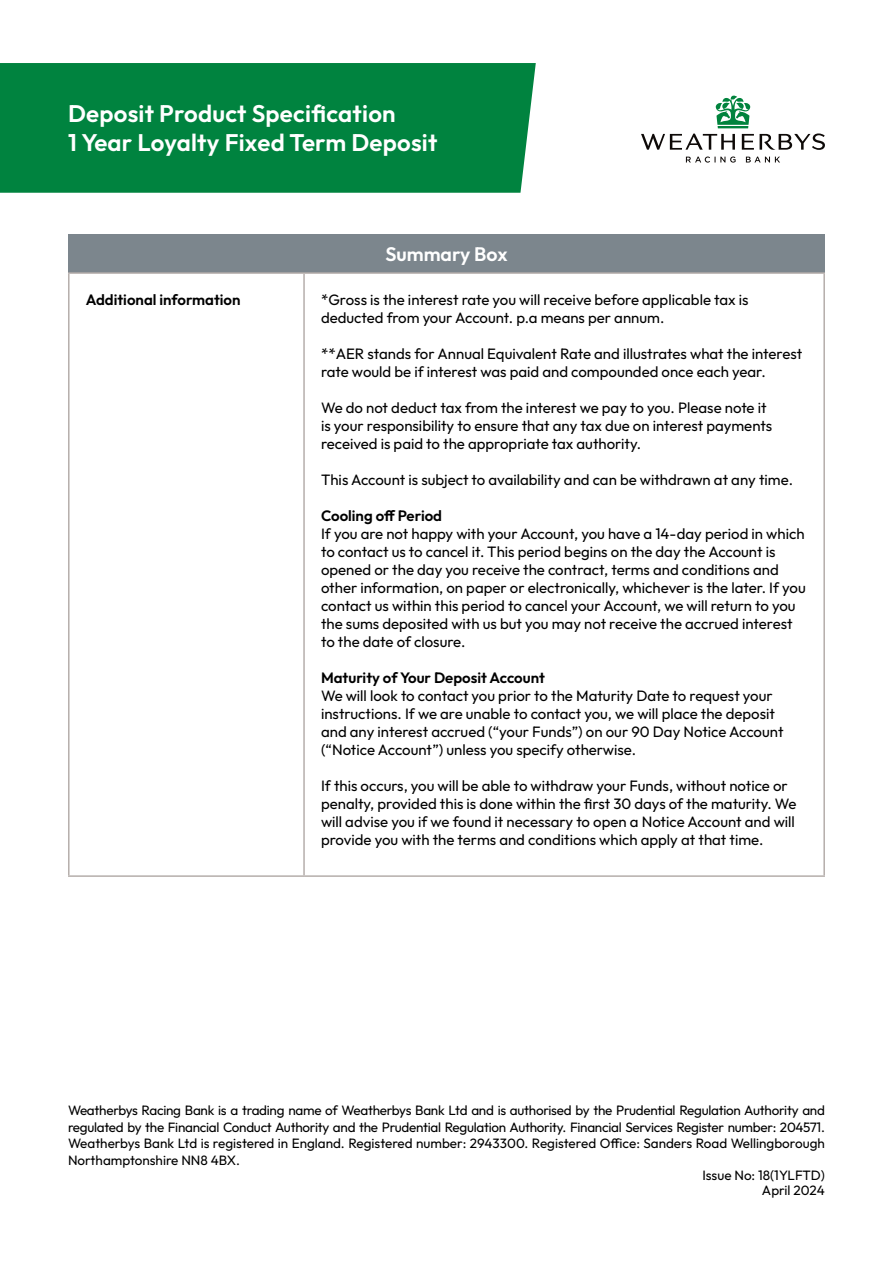
<style>
.page{position:relative;width:893px;height:1263px;background:#fff}
.page>*{position:absolute;margin:0;border:0;box-sizing:border-box;transform-origin:0 0}
.t1{font:600 24px/28.8px "Outfit";letter-spacing:.01em;color:#fff}
.t2{font:600 19.5px "Outfit";color:#fff}
.t3{font:15px/18px "Outfit";color:#000}
.t4{font:600 15px "Outfit";color:#000}
.t5{font:13.5px/16.5px "Outfit";color:#000;text-align:justify}
</style>
<div class="page">
<div style="left:68px;top:234px;width:757px;height:38px;background:#7c868d"></div>
<hr style="left:68px;top:272px;width:236px;height:2px;background:#b5aeab">
<hr style="left:68px;top:274px;width:2px;height:601px;background:#b5aeab">
<hr style="left:304px;top:272px;width:521px;height:2px;background:#b5aeab">
<hr style="left:303px;top:274px;width:2px;height:601px;background:#b5aeab">
<hr style="left:823px;top:274px;width:2px;height:601px;background:#b5aeab">
<hr style="left:68px;top:875px;width:236px;height:2px;background:#b5aeab">
<hr style="left:304px;top:875px;width:521px;height:2px;background:#b5aeab">
<svg style="left:686px;top:157px;width:94px;height:6px"></svg>
<hr style="left:718px;top:126px;width:30px;height:2px;background:#00833d">
<svg style="left:716px;top:96px;width:34px;height:29px"></svg>
<svg style="left:641px;top:133px;width:184px;height:17px"></svg>
<div style="left:0;top:63px;width:536px;height:130px;background:#00833f"></div>
<h1 class="t1" style="left:68px;top:99px;width:371px">Deposit Product Specification<br>1 Year Loyalty Fixed Term Deposit</h1>
<h2 class="t2" style="left:385px;top:243px;width:124px">Summary Box</h2>
<p class="t4" style="left:86px;top:291px;width:156px">Additional information</p>
<p class="t3" style="left:321px;top:291px;width:429px">*Gross is the interest rate you will receive before applicable tax is deducted from your Account. p.a means per annum.</p>
<p class="t3" style="left:321px;top:345px;width:483px">**AER stands for Annual Equivalent Rate and illustrates what the interest rate would be if interest was paid and compounded once each year.</p>
<p class="t3" style="left:321px;top:399px;width:453px">We do not deduct tax from the interest we pay to you. Please note it is your responsibility to ensure that any tax due on interest payments received is paid to the appropriate tax authority.</p>
<p class="t3" style="left:321px;top:471px;width:474px">This Account is subject to availability and can be withdrawn at any time.</p>
<p class="t4" style="left:321px;top:507px;width:123px">Cooling off Period</p>
<p class="t3" style="left:321px;top:525px;width:486px">If you are not happy with your Account, you have a 14-day period in which to contact us to cancel it. This period begins on the day the Account is opened or the day you receive the contract, terms and conditions and other information, on paper or electronically, whichever is the later. If you contact us within this period to cancel your Account, we will return to you the sums deposited with us but you may not receive the accrued interest to the date of closure.</p>
<p class="t4" style="left:321px;top:672px;width:225px">Maturity of Your Deposit Account</p>
<p class="t3" style="left:321px;top:687px;width:464px">We will look to contact you prior to the Maturity Date to request your instructions. If we are unable to contact you, we will place the deposit and any interest accrued (“your Funds”) on our 90 Day Notice Account (“Notice Account”) unless you specify otherwise.</p>
<p class="t3" style="left:321px;top:778px;width:477px">If this occurs, you will be able to withdraw your Funds, without notice or penalty, provided this is done within the first 30 days of the maturity. We will advise you if we found it necessary to open a Notice Account and will provide you with the terms and conditions which apply at that time.</p>
<p class="t5" style="left:68px;top:1102px;width:758px">Weatherbys Racing Bank is a trading name of Weatherbys Bank Ltd and is authorised by the Prudential Regulation Authority and regulated by the Financial Conduct Authority and the Prudential Regulation Authority. Financial Services Register number: 204571.<br>Weatherbys Bank Ltd is registered in England. Registered number: 2943300. Registered Office: Sanders Road Wellingborough Northamptonshire NN8 4BX.</p>
<p class="t5" style="left:702px;top:1167px;width:124px;line-height:15px;text-align:right">Issue No: 18(1YLFTD)<br>April 2024</p>
</div>
